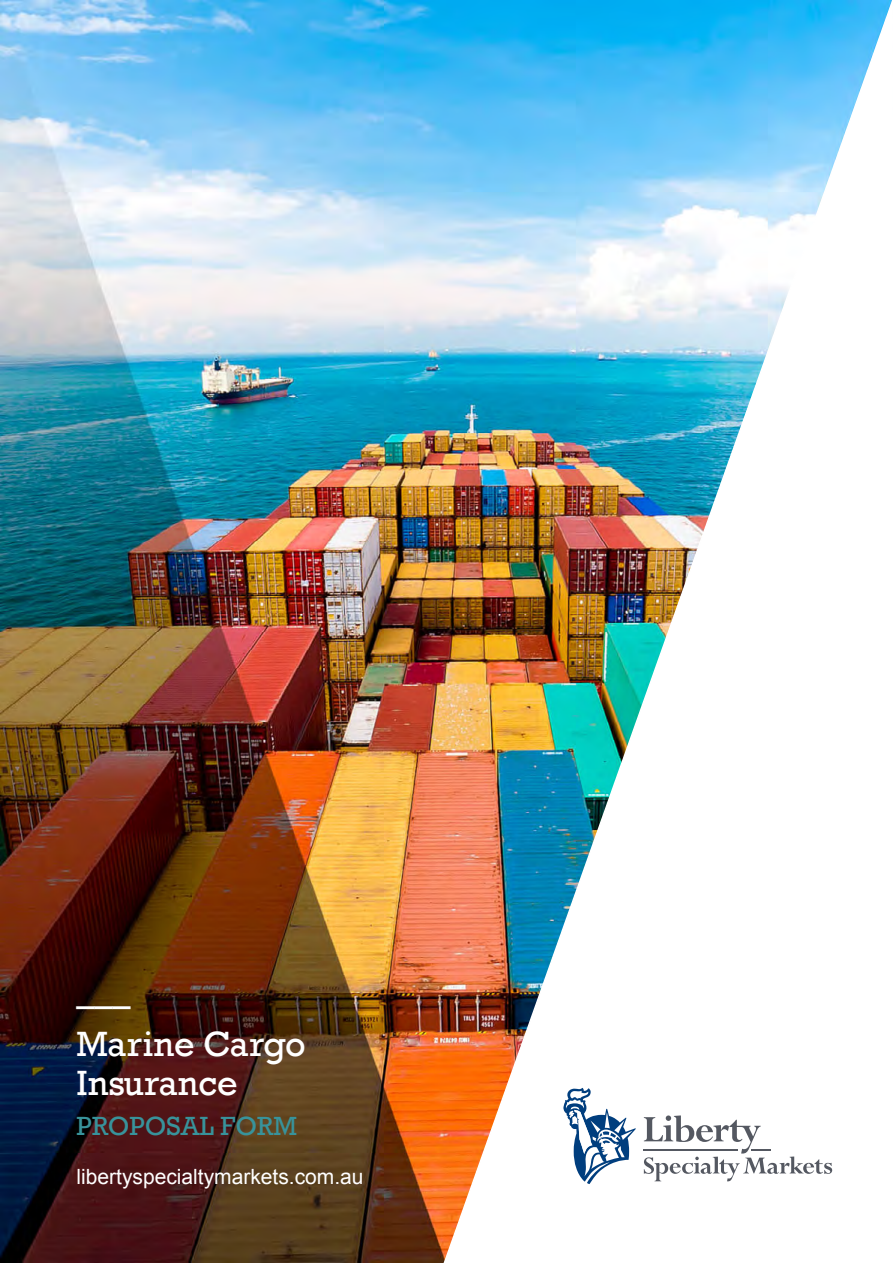
<style>
.page{position:relative;width:893px;height:1263px;background:#fff}
.page>*{position:absolute;margin:0;border:0;box-sizing:border-box;transform-origin:0 0}
.LSM_Header_Title_Pro{font:36px/39px "Rockwell";color:#fff}
.LSM_Header_Title_Pro-2{font:27px "Rockwell";color:#38939b}
.LSM_Header_Title_Pro-3{font:21px "Arial";color:#fff}
</style>
<div class="page">
<img style="left:0;top:0;width:442px;height:1263px">
<img style="left:442px;top:0;width:450px;height:1263px">
<svg style="left:563px;top:1088px;width:73px;height:96px"></svg>
<svg style="left:644px;top:1115px;width:188px;height:66px"></svg>
<p class="LSM_Header_Title_Pro" style="left:77px;top:986px;width:231px">–––<br>Marine Cargo<br>Insurance</p>
<p class="LSM_Header_Title_Pro-2" style="left:77px;top:1110px;width:222px">PROPOSAL FORM</p>
<p class="LSM_Header_Title_Pro-3" style="left:77px;top:1163px;width:289px">libertyspecialtymarkets.com.au</p>
</div>
